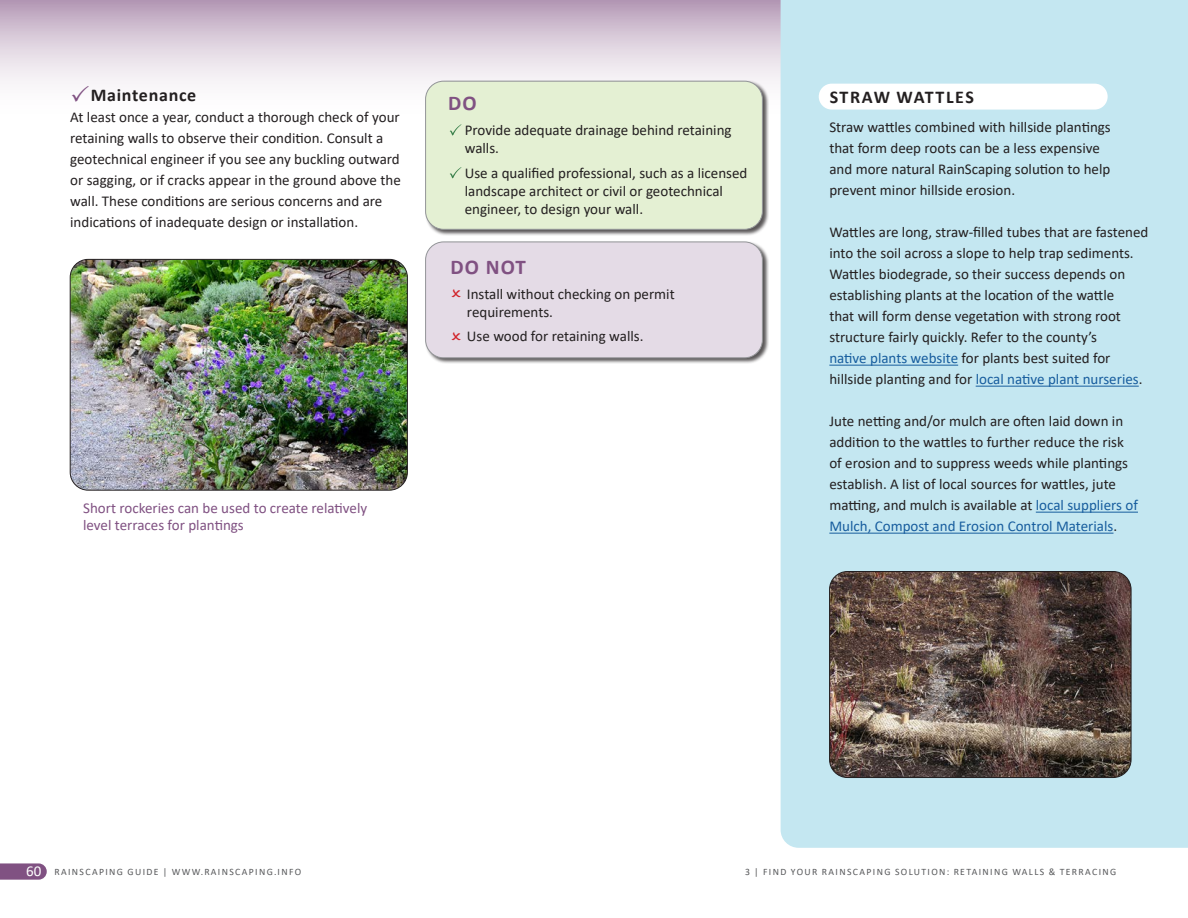
<style>
.page{position:relative;width:1188px;height:918px;background:#fff}
.page>*{position:absolute;margin:0;border:0;box-sizing:border-box;transform-origin:0 0}
.SC-Do_Don_t_Head{font:700 21px "Calibri";letter-spacing:.05em;color:#805182}
.SC-DidYouKnow{font:700 18px "Calibri";letter-spacing:.085em;color:#231f20}
.SC-SHead_Maint_Black{font:700 18px "Calibri";letter-spacing:.04em;color:#231f20}
.SC-Body{font:15px/21px "Calibri";color:#231f20}
.SC-Do_Don_t_Bullet{font:15px/18px "Calibri";color:#231f20}
.SC-Body-2{font:15px/21px "Calibri";color:#175d9e}
.SC-caption_Purple_10{font:15px/16.5px "Calibri";color:#805182}
.t1{font:9.75px "Calibri";letter-spacing:.14em;color:#57585a}
.s1{color:#175d9e}
.s2{color:#231f20}
.s3{font-size:15px;color:#fff}
</style>
<div class="page">
<div style="left:0;top:0;width:1188px;height:120px;background:linear-gradient(to bottom,#bea6bf,#fff)"></div>
<svg style="left:0;top:863px;width:47px;height:17px"></svg>
<div style="left:781px;top:0;width:407px;height:848px;background:#c4e7f1"></div>
<div style="left:819px;top:84px;width:289px;height:26px;background:#fff;border-radius:13px"></div>
<hr style="left:829px;top:365px;width:129px;height:1px;background:#175d9e">
<hr style="left:976px;top:386px;width:163px;height:1px;background:#175d9e">
<hr style="left:1036px;top:512px;width:102px;height:1px;background:#175d9e">
<hr style="left:829px;top:533px;width:284px;height:1px;background:#175d9e">
<div style="left:425px;top:81px;width:344px;height:155px;background:#231f20;opacity:.75"></div>
<div style="left:426px;top:81px;width:336px;height:148px;background:#e4f0d3;border-radius:18px"></div>
<div style="left:425px;top:81px;width:338px;height:149px;border:1px solid #939598;border-radius:18px"></div>
<div style="left:425px;top:241px;width:344px;height:124px;background:#231f20;opacity:.75"></div>
<div style="left:426px;top:242px;width:336px;height:116px;background:#e4dbe6;border-radius:18px"></div>
<div style="left:425px;top:242px;width:338px;height:116px;border:1px solid #939598;border-radius:18px"></div>
<img style="left:70px;top:259px;width:337px;height:231px">
<div style="left:70px;top:259px;width:338px;height:231px;border:1px solid #231f20;border-radius:18px"></div>
<img style="left:830px;top:572px;width:301px;height:206px">
<div style="left:829px;top:571px;width:302px;height:207px;border:1px solid #231f20;border-radius:18px"></div>
<svg style="left:72px;top:85px;width:17px;height:17px"></svg>
<p class="SC-SHead_Maint_Black" style="left:91px;top:82px;width:107px">Maintenance</p>
<p class="SC-Body" style="left:70px;top:106px;width:332px">At least once a year, conduct a thorough check of your retaining walls to observe their condition. Consult a geotechnical engineer if you see any buckling outward or sagging, or if cracks appear in the ground above the wall. These conditions are serious concerns and are indications of inadequate design or installation.</p>
<p class="SC-Do_Don_t_Head" style="left:448px;top:88px;width:30px">DO</p>
<p class="SC-Do_Don_t_Bullet" style="left:465px;top:121px;width:268px">Provide adequate drainage behind retaining walls.</p>
<p class="SC-Do_Don_t_Bullet" style="left:465px;top:164px;width:284px">Use a qualified professional, such as a licensed landscape architect or civil or geotechnical engineer, to design your wall.</p>
<p class="SC-Do_Don_t_Head" style="left:450px;top:252px;width:77px">DO NOT</p>
<p class="SC-Do_Don_t_Bullet" style="left:467px;top:284px;width:209px">Install without checking on permit requirements.</p>
<p class="SC-Do_Don_t_Bullet" style="left:467px;top:327px;width:178px">Use wood for retaining walls.</p>
<p class="SC-caption_Purple_10" style="left:83px;top:499px;width:286px">Short rockeries can be used to create relatively level terraces for plantings</p>
<p class="SC-DidYouKnow" style="left:830px;top:84px;width:146px">STRAW WATTLES</p>
<p class="SC-Body" style="left:829px;top:117px;width:283px">Straw wattles combined with hillside plantings</p>
<p class="SC-Body" style="left:829px;top:138px;width:272px">that form deep roots can be a less expensive</p>
<p class="SC-Body" style="left:829px;top:159px;width:282px">and more natural RainScaping solution to help</p>
<p class="SC-Body" style="left:829px;top:180px;width:187px">prevent minor hillside erosion.</p>
<p class="SC-Body" style="left:829px;top:222px;width:321px">Wattles are long, straw-filled tubes that are fastened into the soil across a slope to help trap sediments.<br>Wattles biodegrade, so their success depends on establishing plants at the location of the wattle</p>
<p class="SC-Body" style="left:829px;top:306px;width:293px">that will form dense vegetation with strong root structure fairly quickly. Refer to the county’s</p>
<p class="SC-Body" style="left:829px;top:348px;width:283px"><span class="s1">native plants website</span> for plants best suited for</p>
<p class="SC-Body-2" style="left:829px;top:369px;width:315px"><span class="s2">hillside planting and for</span> local native plant nurseries<span class="s2">.</span></p>
<p class="SC-Body" style="left:829px;top:411px;width:295px">Jute netting and/or mulch are often laid down in</p>
<p class="SC-Body" style="left:829px;top:432px;width:296px">addition to the wattles to further reduce the risk</p>
<p class="SC-Body" style="left:829px;top:453px;width:300px">of erosion and to suppress weeds while plantings establish. A list of local sources for wattles, jute</p>
<p class="SC-Body-2" style="left:829px;top:495px;width:310px"><span class="s2">matting, and mulch is available at</span> local suppliers of<br>Mulch, Compost and Erosion Control Materials<span class="s2">.</span></p>
<p class="t1" style="left:26px;top:865px;width:277px"><span class="s3">60</span> RAINSCAPING GUIDE | WWW.RAINSCAPING.INFO</p>
<p class="t1" style="left:745px;top:865px;width:373px">3 | FIND YOUR RAINSCAPING SOLUTION: RETAINING WALLS &amp; TERRACING</p>
</div>
